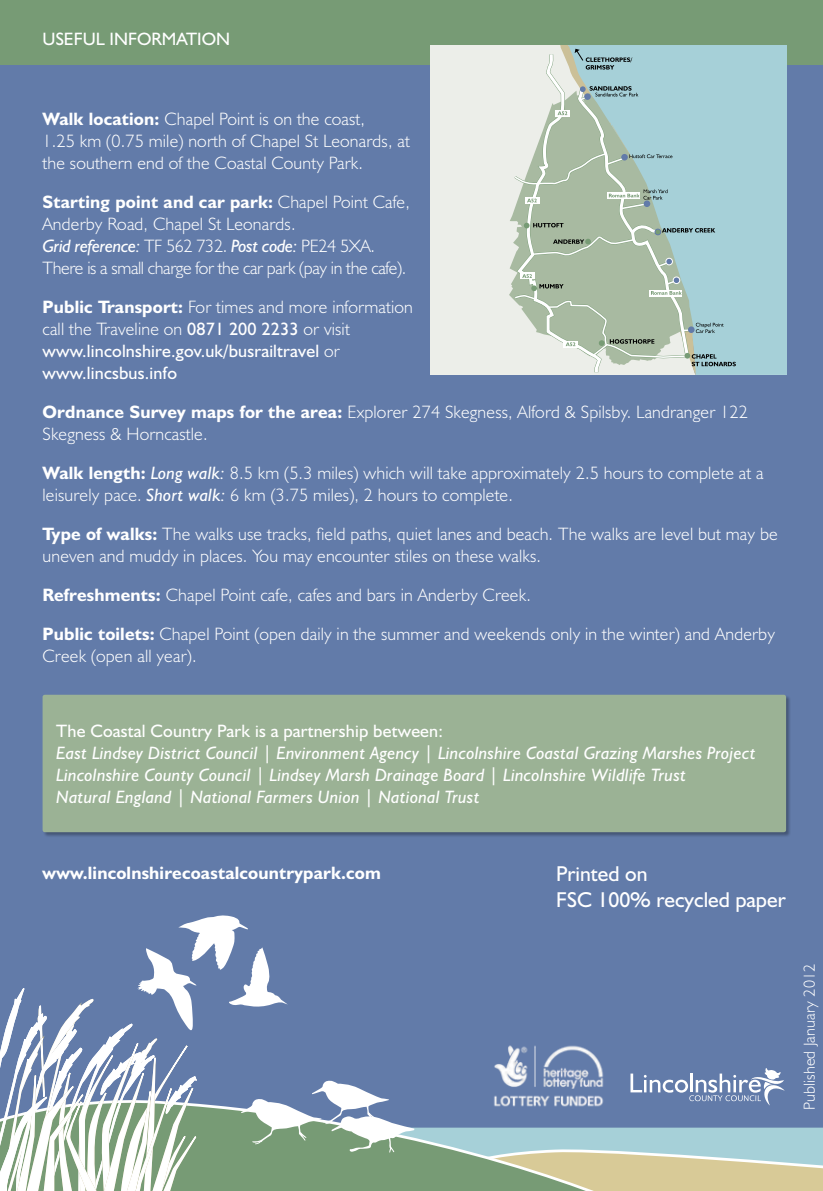
<style>
.page{position:relative;width:823px;height:1191px;background:#fff}
.page>*{position:absolute;margin:0;border:0;box-sizing:border-box;transform-origin:0 0}
.t1{font:21.6px/26px "Humanist 521 BT";color:#fff}
.t2{font:300 18px/22px "Humanist 521 BT";letter-spacing:.01em;color:#fff}
.t3{font:italic 18px/22px "Humanist 521 BT";letter-spacing:.01em;color:#fff}
.t4{font:18px/22px "Humanist 521 BT";letter-spacing:.01em;color:#fff}
.t5{font:300 18px/22px "Humanist 521 BT";letter-spacing:-.02em;color:#fff}
.t6{font:700 18px "Humanist 521 BT";letter-spacing:.01em;color:#fff}
.t7{font:300 16px "Humanist 521 BT";letter-spacing:.01em;color:#fff}
.s1{font-weight:700}
.s2{font-weight:400;font-style:italic}
.s3{font-weight:300}
</style>
<div class="page">
<div style="left:0;top:1px;width:822px;height:1190px;background:#627ba9"></div>
<div style="left:0;top:1px;width:822px;height:63px;background:#779b75"></div>
<div style="left:43px;top:695px;width:748px;height:142px;background:#000;opacity:.3"></div>
<div style="left:43px;top:694px;width:742px;height:138px;background:#9bb295;border-radius:2px"></div>
<svg style="left:430px;top:46px;width:355px;height:329px"></svg>
<svg style="left:508px;top:49px;width:227px;height:326px"></svg>
<svg style="left:0;top:915px;width:822px;height:276px"></svg>
<p class="t4" style="left:43px;top:28px;width:189px">USEFUL INFORMATION</p>
<p class="t2" style="left:43px;top:107px;width:368px"><span class="s1">Walk location:</span> Chapel Point is on the coast,<br>1.25 km (0.75 mile) north of Chapel St Leonards, at the southern end of the Coastal County Park.</p>
<p class="t5" style="left:43px;top:190px;width:368px"><span class="s1">Starting point and car park:</span> Chapel Point Cafe, Anderby Road, Chapel St Leonards.<br><span class="s2">Grid reference:</span> TF 562 732. <span class="s2">Post code:</span> PE24 5XA.<br>There is a small charge for the car park (pay in the cafe).</p>
<p class="t4" style="left:43px;top:295px;width:371px"><span class="s1">Public Transport:</span> <span class="s3">For times and more information call the Traveline on</span> 0871 200 2233 <span class="s3">or visit </span>www.lincolnshire.gov.uk/busrailtravel <span class="s3">or </span>www.lincsbus.info</p>
<p class="t2" style="left:43px;top:400px;width:706px"><span class="s1">Ordnance Survey maps for the area:</span> Explorer 274 Skegness, Alford &amp; Spilsby. Landranger 122<br>Skegness &amp; Horncastle.</p>
<p class="t2" style="left:43px;top:461px;width:722px"><span class="s1">Walk length:</span> <span class="s2">Long walk:</span> 8.5 km (5.3 miles) which will take approximately 2.5 hours to complete at a leisurely pace. <span class="s2">Short walk:</span> 6 km (3.75 miles), 2 hours to complete.</p>
<p class="t2" style="left:43px;top:522px;width:736px"><span class="s1">Type of walks:</span> The walks use tracks, field paths, quiet lanes and beach. The walks are level but may be uneven and muddy in places. You may encounter stiles on these walks.</p>
<p class="t2" style="left:43px;top:575px;width:733px;line-height:39px"><span class="s1">Refreshments:</span> Chapel Point cafe, cafes and bars in Anderby Creek.<br><span class="s1">Public toilets:</span> Chapel Point (open daily in the summer and weekends only in the winter) and Anderby</p>
<p class="t2" style="left:43px;top:644px;width:155px">Creek (open all year).</p>
<p class="t4" style="left:56px;top:720px;width:388px">The Coastal Country Park is a partnership between:</p>
<p class="t3" style="left:56px;top:742px;width:700px">East Lindsey District Council | Environment Agency | Lincolnshire Coastal Grazing Marshes Project<br>Lincolnshire County Council | Lindsey Marsh Drainage Board | Lincolnshire Wildlife Trust<br>Natural England | National Farmers Union | National Trust</p>
<p class="t6" style="left:43px;top:861px;width:340px">www.lincolnshirecoastalcountrypark.com</p>
<p class="t1" style="left:556px;top:860px;width:231px">Printed on<br>FSC 100% recycled paper</p>
<p class="t7" style="left:799px;top:1109px;width:147px;rotate:-90deg">Published January 2012</p>
</div>
